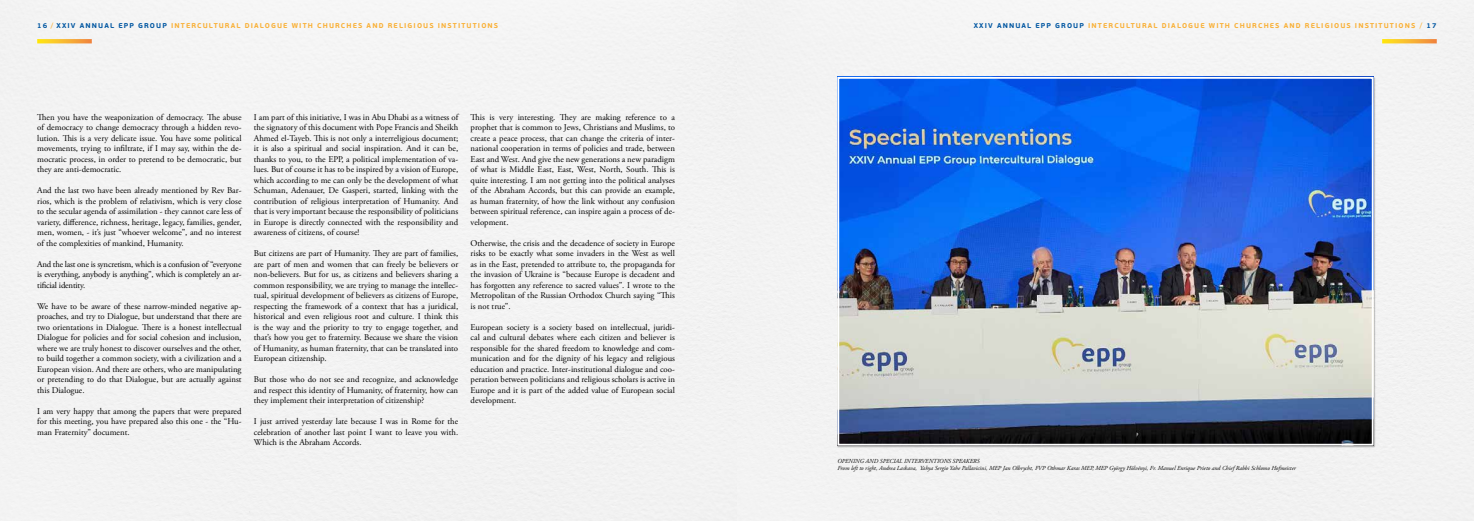
<style>
.page{position:relative;width:1474px;height:521px;background:#fff}
.page>*{position:absolute;margin:0;border:0;box-sizing:border-box;transform-origin:0 0}
.t1{font:8.75px/10.5px "Adobe Garamond Pro";color:#000;text-align:justify}
.t2{font:700 7px "PF Beau Sans Pro";letter-spacing:.16em;color:#f9b036}
.t3{font:italic 6.12px/7.9px "Adobe Garamond Pro";color:#000}
.s1{color:#0056a1}
.s2{font-weight:400}
</style>
<div class="page">
<div style="left:0;top:0;width:1473px;height:521px;background:#f3f3f3"></div>
<svg style="left:1382px;top:39px;width:54px;height:4px"></svg>
<svg style="left:37px;top:39px;width:55px;height:4px"></svg>
<img style="left:840px;top:80px;width:530px;height:363px">
<div style="left:837px;top:77px;width:536px;height:369px;border:2px solid #fff"></div>
<p class="t2" style="left:37px;top:21px;width:462px"><span class="s1">16</span> <span class="s2">/</span> <span class="s1">XXIV ANNUAL EPP GROUP</span> INTERCULTURAL DIALOGUE WITH CHURCHES AND RELIGIOUS INSTITUTIONS</p>
<p class="t2" style="left:973px;top:21px;width:464px"><span class="s1">XXIV ANNUAL EPP GROUP</span> INTERCULTURAL DIALOGUE WITH CHURCHES AND RELIGIOUS INSTITUTIONS <span class="s2">/</span> <span class="s1">17</span></p>
<p class="t1" style="left:37px;top:112px;width:206px">Then you have the weaponization of democracy. The abuse of democracy to change democracy through a hidden revo&shy;lution. This is a very delicate issue. You have some political movements, trying to infiltrate, if I may say, within the de&shy;mocratic process, in order to pretend to be democratic, but they are anti-democratic.</p>
<p class="t1" style="left:37px;top:185px;width:206px">And the last two have been already mentioned by Rev Bar&shy;rios, which is the problem of relativism, which is very close to the secular agenda of assimilation - they cannot care less of variety, difference, richness, heritage, legacy, families, gender, men, women, - it’s just “whoever welcome”, and no interest of the complexities of mankind, Humanity.</p>
<p class="t1" style="left:37px;top:259px;width:206px">And the last one is syncretism, which is a confusion of “everyone is everything, anybody is anything”, which is completely an ar&shy;tificial identity.</p>
<p class="t1" style="left:37px;top:301px;width:206px">We have to be aware of these narrow-minded negative ap&shy;proaches, and try to Dialogue, but understand that there are two orientations in Dialogue. There is a honest intellectual Dialogue for policies and for social cohesion and inclusion, where we are truly honest to discover ourselves and the other, to build together a common society, with a civilization and a European vision. And there are others, who are manipulating or pretending to do that Dialogue, but are actually against this Dialogue.</p>
<p class="t1" style="left:37px;top:406px;width:206px">I am very happy that among the papers that were prepared for this meeting, you have prepared also this one - the “Hu&shy;man Fraternity” document.</p>
<p class="t1" style="left:254px;top:112px;width:206px">I am part of this initiative, I was in Abu Dhabi as a witness of the signatory of this document with Pope Francis and Sheikh Ahmed el-Tayeb. This is not only a interreligious document; it is also a spiritual and social inspiration. And it can be, thanks to you, to the EPP, a political implementation of va&shy;lues. But of course it has to be inspired by a vision of Europe, which according to me can only be the development of what Schuman, Adenauer, De Gasperi, started, linking with the contribution of religious interpretation of Humanity. And that is very important because the responsibility of politicians in Europe is directly connected with the responsibility and awareness of citizens, of course!</p>
<p class="t1" style="left:254px;top:248px;width:206px">But citizens are part of Humanity. They are part of families, are part of men and women that can freely be believers or non-believers. But for us, as citizens and believers sharing a common responsibility, we are trying to manage the intellec&shy;tual, spiritual development of believers as citizens of Europe, respecting the framework of a context that has a juridical, historical and even religious root and culture. I think this is the way and the priority to try to engage together, and that’s how you get to fraternity. Because we share the vision of Humanity, as human fraternity, that can be translated into European citizenship.</p>
<p class="t1" style="left:254px;top:374px;width:206px">But those who do not see and recognize, and acknowledge and respect this identity of Humanity, of fraternity, how can they implement their interpretation of citizenship?</p>
<p class="t1" style="left:254px;top:416px;width:206px">I just arrived yesterday late because I was in Rome for the celebration of another last point I want to leave you with.<br>Which is the Abraham Accords.</p>
<p class="t1" style="left:470px;top:112px;width:206px">This is very interesting. They are making reference to a prophet that is common to Jews, Christians and Muslims, to create a peace process, that can change the criteria of inter&shy;national cooperation in terms of policies and trade, between East and West. And give the new generations a new paradigm of what is Middle East, East, West, North, South. This is quite interesting. I am not getting into the political analyses of the Abraham Accords, but this can provide an example, as human fraternity, of how the link without any confusion between spiritual reference, can inspire again a process of de&shy;velopment.</p>
<p class="t1" style="left:470px;top:238px;width:206px">Otherwise, the crisis and the decadence of society in Europe risks to be exactly what some invaders in the West as well as in the East, pretended to attribute to, the propaganda for the invasion of Ukraine is “because Europe is decadent and has forgotten any reference to sacred values”. I wrote to the Metropolitan of the Russian Orthodox Church saying “This is not true”.</p>
<p class="t1" style="left:470px;top:322px;width:206px">European society is a society based on intellectual, juridi&shy;cal and cultural debates where each citizen and believer is responsible for the shared freedom to knowledge and com&shy;munication and for the dignity of his legacy and religious education and practice. Inter-institutional dialogue and coo&shy;peration between politicians and religious scholars is active in Europe and it is part of the added value of European social development.</p>
<p class="t3" style="left:837px;top:457px;width:460px">OPENING AND SPECIAL INTERVENTIONS SPEAKERS<br>From left to right, Andrea Laskava, Yahya Sergio Yahe Pallavicini, MEP Jan Olbrycht, FVP Othmar Karas MEP, MEP György Hölvényi, Fr. Manuel Enrique Prieto and Chief Rabbi Schlomo Hofmeister</p>
</div>
